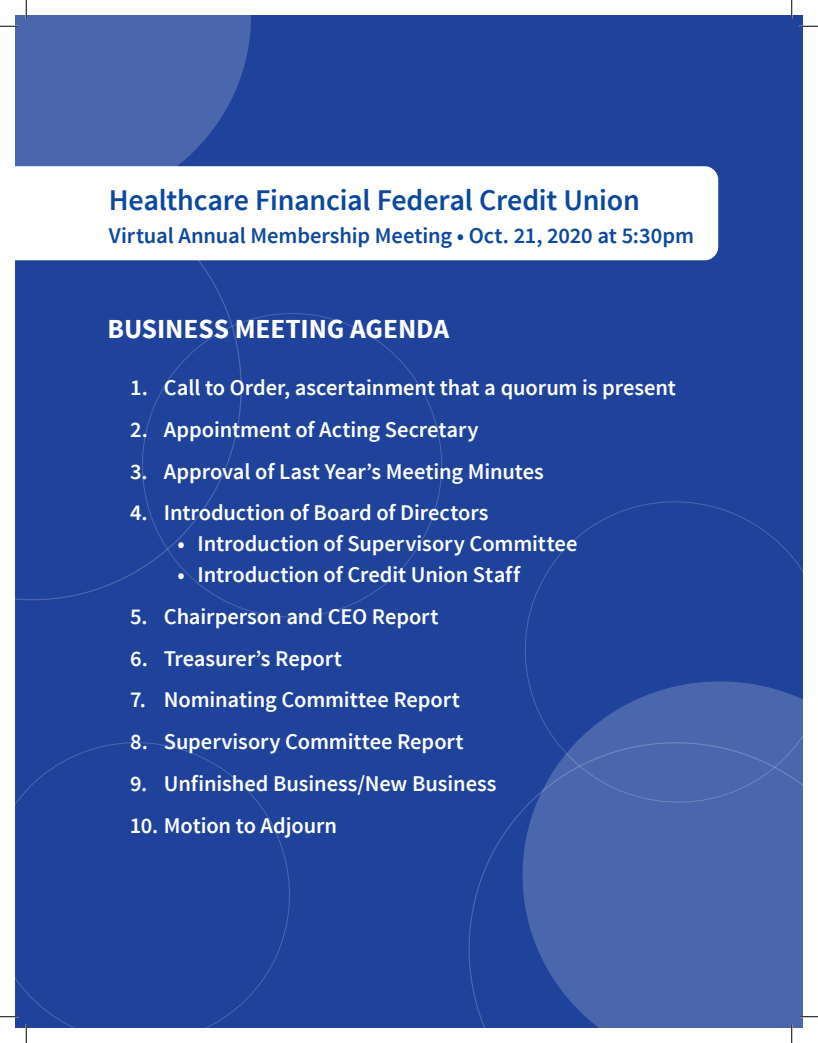
<style>
.page{position:relative;width:818px;height:1043px;background:#fff}
.page>*{position:absolute;margin:0;border:0;box-sizing:border-box;transform-origin:0 0}
.t1{font:600 30px "Source Sans Pro";letter-spacing:-.01em;color:#0c499d}
.t2{font:700 27.5px "Source Sans Pro";letter-spacing:-.005em;color:#fff}
.t3{font:600 22.5px "Source Sans Pro";letter-spacing:-.005em;color:#fff}
.t4{font:600 22.5px "Source Sans Pro";letter-spacing:-.005em;color:#0c499d}
</style>
<div class="page">
<div style="left:15px;top:16px;width:787px;height:1012px;background:#1f429b"></div>
<svg style="left:15px;top:15px;width:236px;height:147px;background:#4663ac"></svg>
<svg style="left:15px;top:162px;width:242px;height:451px"></svg>
<svg style="left:511px;top:501px;width:291px;height:323px"></svg>
<svg style="left:522px;top:681px;width:280px;height:347px;background:#4461ab"></svg>
<svg style="left:15px;top:742px;width:275px;height:286px"></svg>
<div style="left:15px;top:166px;width:703px;height:94px;background:#fff"></div>
<svg style="left:0;top:25px;width:19px;height:2px"></svg>
<svg style="left:799px;top:25px;width:19px;height:2px"></svg>
<svg style="left:0;top:1015px;width:19px;height:2px"></svg>
<svg style="left:799px;top:1015px;width:19px;height:2px"></svg>
<svg style="left:25px;top:0;width:2px;height:19px"></svg>
<svg style="left:25px;top:1024px;width:2px;height:18px"></svg>
<svg style="left:790px;top:0;width:2px;height:19px"></svg>
<svg style="left:790px;top:1024px;width:2px;height:18px"></svg>
<p class="t1" style="left:109px;top:181px;width:532px">Healthcare Financial Federal Credit Union</p>
<p class="t4" style="left:109px;top:221px;width:586px">Virtual Annual Membership Meeting • Oct. 21, 2020 at 5:30pm</p>
<p class="t2" style="left:108px;top:311px;width:343px">BUSINESS MEETING AGENDA</p>
<p class="t3" style="left:130px;top:373px;width:547px">1. Call to Order, ascertainment that a quorum is present</p>
<p class="t3" style="left:130px;top:415px;width:350px">2. Appointment of Acting Secretary</p>
<p class="t3" style="left:130px;top:457px;width:415px">3. Approval of Last Year’s Meeting Minutes</p>
<p class="t3" style="left:130px;top:499px;width:360px">4. Introduction of Board of Directors</p>
<p class="t3" style="left:178px;top:529px;width:401px">• Introduction of Supervisory Committee</p>
<p class="t3" style="left:178px;top:560px;width:344px">• Introduction of Credit Union Staff</p>
<p class="t3" style="left:130px;top:602px;width:310px">5. Chairperson and CEO Report</p>
<p class="t3" style="left:130px;top:644px;width:213px">6. Treasurer’s Report</p>
<p class="t3" style="left:130px;top:685px;width:331px">7. Nominating Committee Report</p>
<p class="t3" style="left:130px;top:727px;width:335px">8. Supervisory Committee Report</p>
<p class="t3" style="left:130px;top:769px;width:368px">9. Unfinished Business/New Business</p>
<p class="t3" style="left:130px;top:811px;width:209px">10. Motion to Adjourn</p>
</div>
